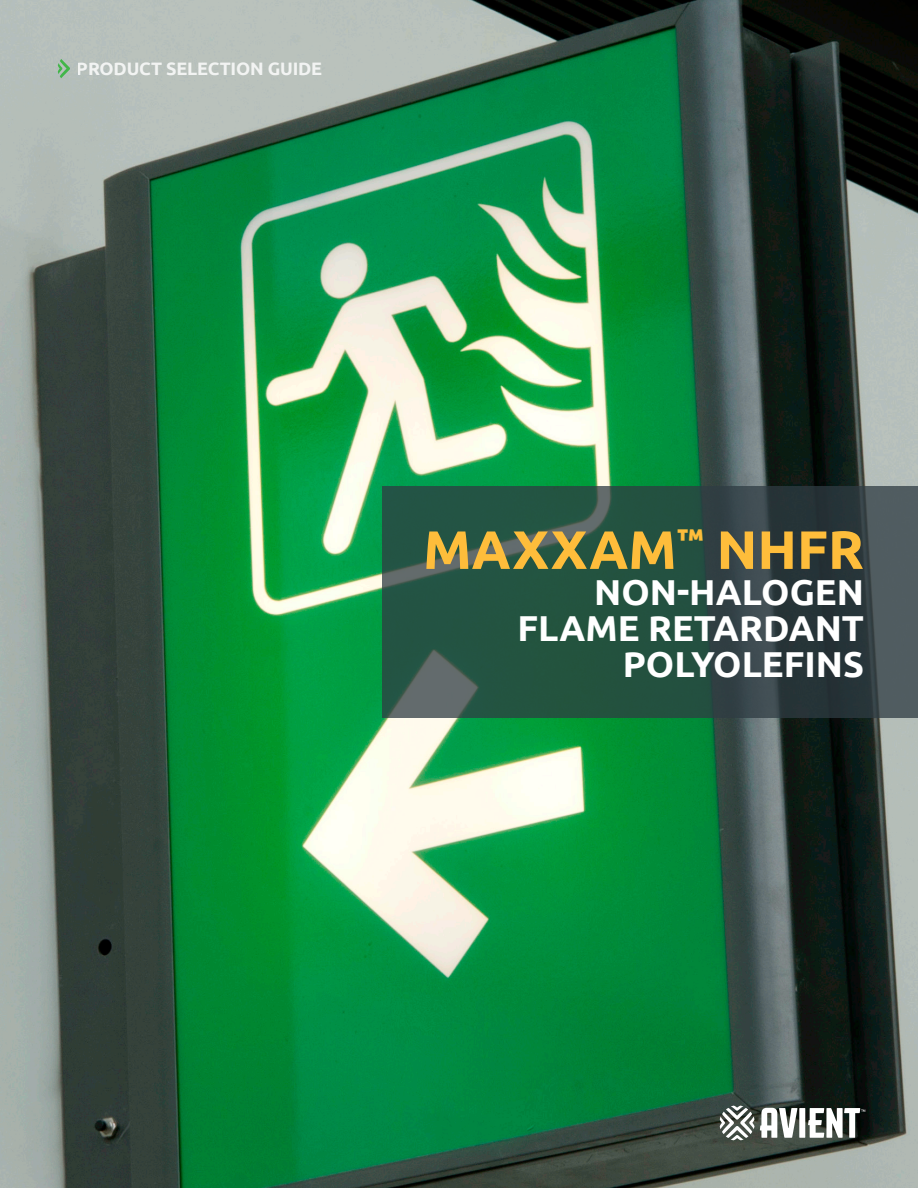
<style>
.page{position:relative;width:918px;height:1188px;background:#fff}
.page>*{position:absolute;margin:0;border:0;box-sizing:border-box;transform-origin:0 0}
.t1{font:700 54px "Ubuntu";color:#febd3b}
.t2{font:700 36px/36px "Ubuntu";color:#fff;text-align:right}
.t3{font:700 18px "Ubuntu";letter-spacing:-.01em;color:#fff}
</style>
<div class="page">
<img style="left:0;top:0;width:918px;height:1188px">
<svg style="left:382px;top:486px;width:536px;height:232px;background:#2d4d45"></svg>
<svg style="left:720px;top:1106px;width:145px;height:34px"></svg>
<svg style="left:58px;top:59px;width:12px;height:19px"></svg>
<p class="t3" style="left:77px;top:58px;width:247px">PRODUCT SELECTION GUIDE</p>
<p class="t1" style="left:423px;top:517px;width:442px">MAXXAM<sup>™</sup> NHFR</p>
<p class="t2" style="left:517px;top:574px;width:348px">NON-HALOGEN<br>FLAME RETARDANT<br>POLYOLEFINS</p>
</div>
